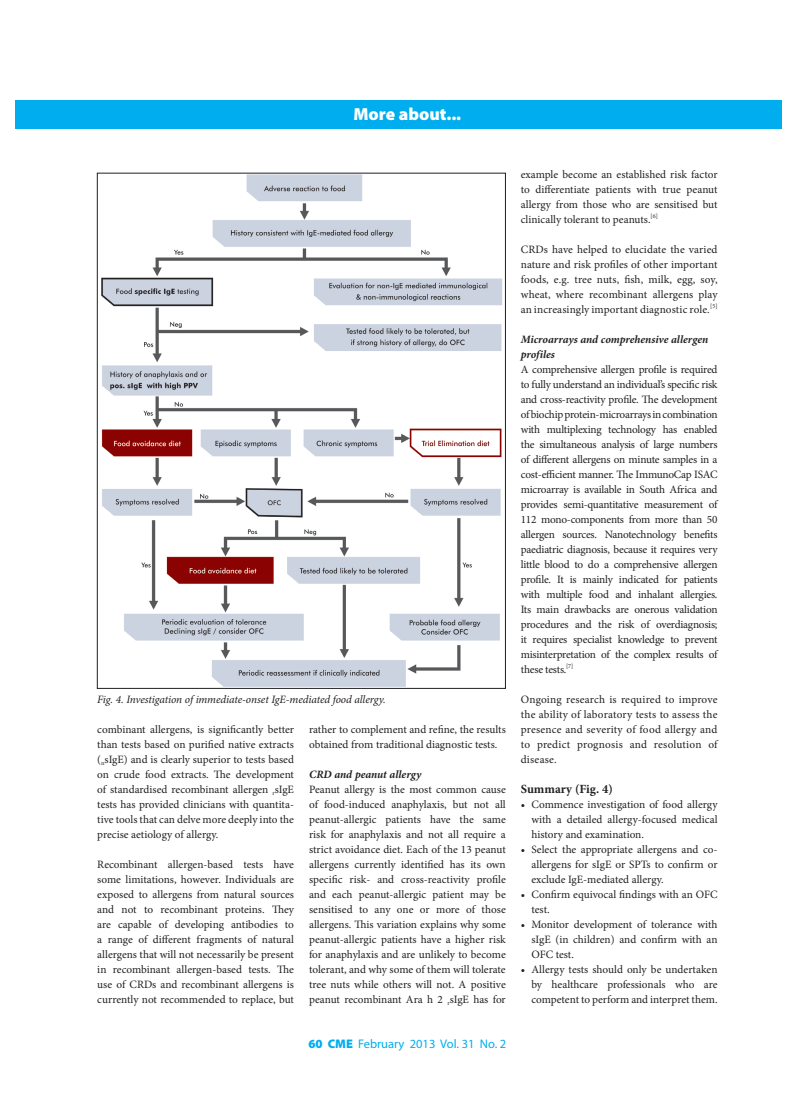
<style>
.page{position:relative;width:797px;height:1105px;background:#fff}
.page>*{position:absolute;margin:0;border:0;box-sizing:border-box;transform-origin:0 0}
.t1{font:900 17.5px "Myriad Pro";color:#fff}
.t2{font:12.5px "Myriad Pro";color:#00aeef}
.t3{font:700 12.5px "Minion Pro";color:#231f20}
.t4{font:11.25px/15px "Minion Pro";color:#231f20;text-align:justify}
.t5{font:italic 700 11.25px/15px "Minion Pro";color:#231f20}
.t6{font:italic 11.25px "Minion Pro";letter-spacing:-.01em;color:#231f20}
.s1{font-weight:900}
</style>
<div class="page">
<div style="left:27px;top:100px;width:754px;height:28px;background:#00aeef"></div>
<div style="left:16px;top:100px;width:10px;height:28px;background:#00aeef"></div>
<img style="left:101px;top:175px;width:402px;height:511px">
<h1 class="t1" style="left:353px;top:104px;width:109px">More about...</h1>
<p class="t6" style="left:97px;top:691px;width:290px">Fig. 4. Investigation of immediate-onset IgE-mediated food allergy.</p>
<p class="t4" style="left:97px;top:722px;width:198px">combinant allergens, is significantly better than tests based on purified native extracts (<sub>n</sub>sIgE) and is clearly superior to tests based on crude food extracts. The development of standardised recombinant allergen <sub>r</sub>sIgE tests has provided clinicians with quantita&shy;tive tools that can delve more deeply into the precise aetiology of allergy.</p>
<p class="t4" style="left:97px;top:857px;width:198px">Recombinant allergen-based tests have some limitations, however. Individuals are exposed to allergens from natural sources and not to recombinant proteins. They are capable of developing antibodies to a range of different fragments of natural allergens that will not necessarily be present in recombinant allergen-based tests. The use of CRDs and recombinant allergens is currently not recommended to replace, but</p>
<p class="t4" style="left:309px;top:721px;width:198px">rather to complement and refine, the results obtained from traditional diagnostic tests.</p>
<p class="t5" style="left:309px;top:766px;width:114px">CRD and peanut allergy</p>
<p class="t4" style="left:309px;top:781px;width:198px">Peanut allergy is the most common cause of food-induced anaphylaxis, but not all peanut-allergic patients have the same risk for anaphylaxis and not all require a strict avoidance diet. Each of the 13 peanut allergens currently identified has its own specific risk- and cross-reactivity profile and each peanut-allergic patient may be sensitised to any one or more of those allergens. This variation explains why some peanut-allergic patients have a higher risk for anaphylaxis and are unlikely to become tolerant, and why some of them will tolerate tree nuts while others will not. A positive peanut recombinant Ara h 2 <sub>r</sub>sIgE has for</p>
<p class="t2" style="left:308px;top:1036px;width:199px"><span class="s1">60 CME</span> February 2013 Vol. 31 No. 2</p>
<p class="t4" style="left:521px;top:167px;width:198px">example become an established risk factor to differentiate patients with true peanut allergy from those who are sensitised but clinically tolerant to peanuts.<sup>[6]</sup></p>
<p class="t4" style="left:521px;top:242px;width:198px">CRDs have helped to elucidate the varied nature and risk profiles of other important foods, e.g. tree nuts, fish, milk, egg, soy, wheat, where recombinant allergens play an increasingly important diagnostic role.<sup>[5]</sup></p>
<p class="t5" style="left:521px;top:331px;width:189px">Microarrays and comprehensive allergen profiles</p>
<p class="t4" style="left:521px;top:362px;width:198px">A comprehensive allergen profile is required to fully understand an individual’s specific risk and cross-reactivity profile. The development of biochip protein-microarrays in combination with multiplexing technology has enabled the simultaneous analysis of large numbers of different allergens on minute samples in a cost-efficient manner. The ImmunoCap ISAC microarray is available in South Africa and provides semi-quantitative measurement of 112 mono-components from more than 50 allergen sources. Nanotechnology benefits paediatric diagnosis, because it requires very little blood to do a comprehensive allergen profile. It is mainly indicated for patients with multiple food and inhalant allergies.<br>Its main drawbacks are onerous validation procedures and the risk of overdiagnosis; it requires specialist knowledge to prevent misinterpretation of the complex results of these tests.<sup>[7]</sup></p>
<p class="t4" style="left:521px;top:692px;width:198px">Ongoing research is required to improve the ability of laboratory tests to assess the presence and severity of food allergy and to predict prognosis and resolution of disease.</p>
<p class="t3" style="left:521px;top:780px;width:94px">Summary (Fig. 4)</p>
<p class="t4" style="left:531px;top:797px;width:188px;text-indent:-11px">• Commence investigation of food allergy with a detailed allergy-focused medical history and examination.</p>
<p class="t4" style="left:531px;top:842px;width:188px;text-indent:-11px">• Select the appropriate allergens and co&shy;allergens for sIgE or SPTs to confirm or exclude IgE-mediated allergy.</p>
<p class="t4" style="left:531px;top:886px;width:188px;text-indent:-11px">• Confirm equivocal findings with an OFC test.</p>
<p class="t4" style="left:531px;top:916px;width:188px;text-indent:-11px">• Monitor development of tolerance with sIgE (in children) and confirm with an OFC test.</p>
<p class="t4" style="left:531px;top:961px;width:188px;text-indent:-11px">• Allergy tests should only be undertaken by healthcare professionals who are competent to perform and interpret them.</p>
</div>
